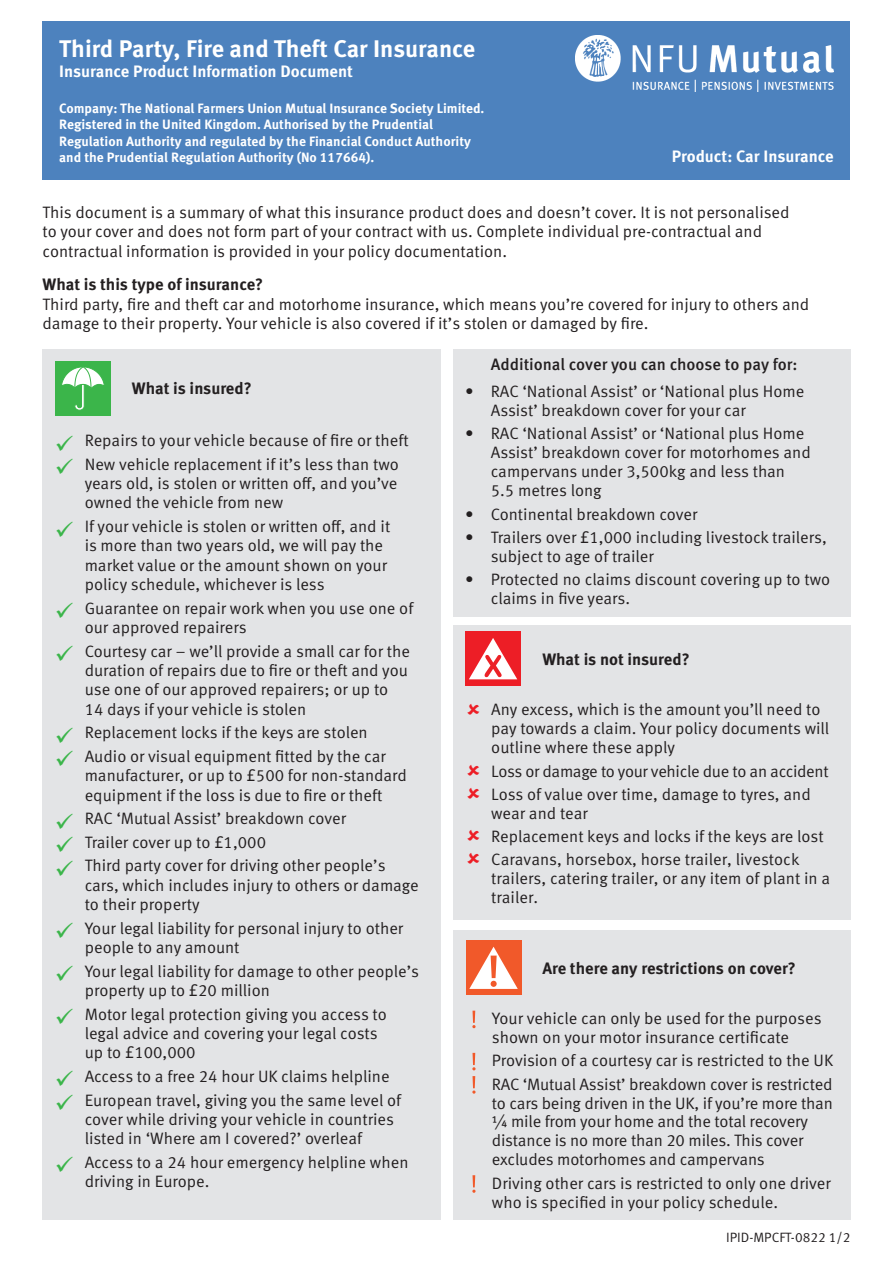
<style>
.page{position:relative;width:893px;height:1263px;background:#fff}
.page>*{position:absolute;margin:0;border:0;box-sizing:border-box;transform-origin:0 0}
.main_heading{font:700 24px "Meta Pro";color:#fff}
.body{font:16.5px/19.4px "Meta Pro";color:#231f20}
.exclamation_bullet{font:16.5px/19px "Meta Pro";letter-spacing:-.01em;color:#231f20}
.color_bullet{font:16.5px/19px "Meta Pro";color:#231f20}
.sub_heading{font:700 16.5px "Meta Pro";color:#231f20}
.main_heading-2{font:700 16.5px "Meta Pro";color:#fff}
.body-2{font:16.5px "Meta Pro";letter-spacing:-.02em;color:#231f20}
.body-3{font:500 16.5px "Meta Pro";color:#231f20}
.main_heading-3{font:700 13.5px/16.2px "Meta Pro";color:#fff}
.t1{font:13.5px "Meta Pro";color:#231f20}
.s1{font-weight:700}
.s2{color:#3bb54a}
</style>
<div class="page">
<div style="left:43px;top:21px;width:807px;height:159px;background:#4d82be"></div>
<img style="left:575px;top:36px;width:259px;height:55px">
<div style="left:43px;top:349px;width:398px;height:870px;background:#e3e4e6"></div>
<div style="left:55px;top:361px;width:56px;height:54px;background:#3bb54a"></div>
<svg style="left:62px;top:367px;width:42px;height:43px"></svg>
<div style="left:453px;top:349px;width:397px;height:267px;background:#e3e4e6"></div>
<div style="left:453px;top:625px;width:397px;height:295px;background:#e3e4e6"></div>
<div style="left:465px;top:632px;width:56px;height:54px;background:#ed1e26"></div>
<svg style="left:469px;top:638px;width:48px;height:41px"></svg>
<div style="left:453px;top:930px;width:397px;height:289px;background:#e3e4e6"></div>
<svg style="left:472px;top:1011px;width:4px;height:17px"></svg>
<svg style="left:472px;top:1053px;width:4px;height:17px"></svg>
<svg style="left:472px;top:1076px;width:4px;height:18px"></svg>
<svg style="left:472px;top:1175px;width:4px;height:18px"></svg>
<div style="left:466px;top:941px;width:55px;height:54px;background:#f1592a"></div>
<svg style="left:469px;top:947px;width:49px;height:42px"></svg>
<p class="main_heading" style="left:59px;top:34px;width:418px">Third Party, Fire and Theft Car Insurance</p>
<p class="main_heading-2" style="left:59px;top:61px;width:295px">Insurance Product Information Document</p>
<p class="main_heading-3" style="left:59px;top:101px;width:427px">Company: The National Farmers Union Mutual Insurance Society Limited.<br>Registered in the United Kingdom. Authorised by the Prudential Regulation Authority and regulated by the Financial Conduct Authority and the Prudential Regulation Authority (No 117664).</p>
<p class="main_heading-2" style="left:672px;top:146px;width:164px">Product: Car Insurance</p>
<p class="body" style="left:43px;top:203px;width:749px">This document is a summary of what this insurance product does and doesn’t cover. It is not personalised to your cover and does not form part of your contract with us. Complete individual pre-contractual and contractual information is provided in your policy documentation.</p>
<p class="body" style="left:43px;top:275px;width:768px"><span class="s1">What is this type of insurance?<br></span>Third party, fire and theft car and motorhome insurance, which means you’re covered for injury to others and damage to their property. Your vehicle is also covered if it’s stolen or damaged by fire.</p>
<p class="sub_heading" style="left:132px;top:378px;width:121px">What is insured?</p>
<p class="body" style="left:55px;top:431px;width:355px"><span class="s2">✓</span> Repairs to your vehicle because of fire or theft</p>
<p class="body" style="left:85px;top:455px;width:316px;text-align:justify;text-indent:-30px"><span class="s2">✓</span> New vehicle replacement if it’s less than two years old, is stolen or written off, and you’ve owned the vehicle from new</p>
<p class="body" style="left:85px;top:517px;width:307px;text-indent:-30px"><span class="s2">✓</span> If your vehicle is stolen or written off, and it is more than two years old, we will pay the market value or the amount shown on your policy schedule, whichever is less</p>
<p class="body" style="left:85px;top:599px;width:330px;text-indent:-30px"><span class="s2">✓</span> Guarantee on repair work when you use one of our approved repairers</p>
<p class="body" style="left:85px;top:642px;width:327px;text-indent:-30px"><span class="s2">✓</span> Courtesy car – we’ll provide a small car for the duration of repairs due to fire or theft and you use one of our approved repairers; or up to 14 days if your vehicle is stolen</p>
<p class="body" style="left:55px;top:723px;width:314px"><span class="s2">✓</span> Replacement locks if the keys are stolen</p>
<p class="body" style="left:85px;top:747px;width:324px;text-indent:-30px"><span class="s2">✓</span> Audio or visual equipment fitted by the car manufacturer, or up to £500 for non-standard equipment if the loss is due to fire or theft</p>
<p class="body" style="left:55px;top:809px;width:293px"><span class="s2">✓</span> RAC ‘Mutual Assist’ breakdown cover</p>
<p class="body" style="left:55px;top:833px;width:213px"><span class="s2">✓</span> Trailer cover up to £1,000</p>
<p class="body" style="left:85px;top:856px;width:336px;text-indent:-30px"><span class="s2">✓</span> Third party cover for driving other people’s cars, which includes injury to others or damage to their property</p>
<p class="body" style="left:85px;top:919px;width:320px;text-indent:-30px"><span class="s2">✓</span> Your legal liability for personal injury to other people to any amount</p>
<p class="body" style="left:85px;top:962px;width:336px;text-indent:-30px"><span class="s2">✓</span> Your legal liability for damage to other people’s property up to £20 million</p>
<p class="body" style="left:85px;top:1005px;width:304px;text-indent:-30px"><span class="s2">✓</span> Motor legal protection giving you access to legal advice and covering your legal costs up to £100,000</p>
<p class="body" style="left:55px;top:1067px;width:336px"><span class="s2">✓</span> Access to a free 24 hour UK claims helpline</p>
<p class="body" style="left:85px;top:1091px;width:318px;text-indent:-30px"><span class="s2">✓</span> European travel, giving you the same level of cover while driving your vehicle in countries listed in ‘Where am I covered?’ overleaf</p>
<p class="body" style="left:85px;top:1153px;width:325px;text-indent:-30px"><span class="s2">✓</span> Access to a 24 hour emergency helpline when driving in Europe.</p>
<p class="body-3" style="left:491px;top:353px;width:308px">Additional cover you can choose to pay for:</p>
<p class="color_bullet" style="left:491px;top:382px;width:315px;text-indent:-26px">• RAC ‘National Assist’ or ‘National plus Home<br>Assist’ breakdown cover for your car</p>
<p class="color_bullet" style="left:491px;top:425px;width:321px;text-indent:-26px">• RAC ‘National Assist’ or ‘National plus Home Assist’ breakdown cover for motorhomes and campervans under 3,500kg and less than 5.5 metres long</p>
<p class="color_bullet" style="left:465px;top:505px;width:234px">• Continental breakdown cover</p>
<p class="color_bullet" style="left:491px;top:528px;width:337px;text-indent:-26px">• Trailers over £1,000 including livestock trailers, subject to age of trailer</p>
<p class="color_bullet" style="left:491px;top:570px;width:341px;text-indent:-26px">• Protected no claims discount covering up to two claims in five years.</p>
<p class="sub_heading" style="left:542px;top:649px;width:149px">What is not insured?</p>
<p class="body" style="left:491px;top:701px;width:339px;line-height:18.9px">Any excess, which is the amount you’ll need to pay towards a claim. Your policy documents will outline where these apply</p>
<p class="body-2" style="left:491px;top:760px;width:339px">Loss or damage to your vehicle due to an accident</p>
<p class="body" style="left:491px;top:785px;width:321px;line-height:18.9px">Loss of value over time, damage to tyres, and wear and tear</p>
<p class="body" style="left:491px;top:827px;width:334px">Replacement keys and locks if the keys are lost</p>
<p class="body" style="left:491px;top:850px;width:340px">Caravans, horsebox, horse trailer, livestock trailers, catering trailer, or any item of plant in a trailer.</p>
<p class="sub_heading" style="left:542px;top:958px;width:255px">Are there any restrictions on cover?</p>
<p class="exclamation_bullet" style="left:492px;top:1009px;width:331px">Your vehicle can only be used for the purposes shown on your motor insurance certificate</p>
<p class="exclamation_bullet" style="left:492px;top:1051px;width:343px">Provision of a courtesy car is restricted to the UK</p>
<p class="exclamation_bullet" style="left:492px;top:1075px;width:343px">RAC ‘Mutual Assist’ breakdown cover is restricted to cars being driven in the UK, if you’re more than ¼ mile from your home and the total recovery distance is no more than 20 miles. This cover excludes motorhomes and campervans</p>
<p class="exclamation_bullet" style="left:492px;top:1174px;width:340px">Driving other cars is restricted to only one driver who is specified in your policy schedule.</p>
<p class="t1" style="left:726px;top:1228px;width:126px">IPID-MPCFT-0822 1/2</p>
</div>
